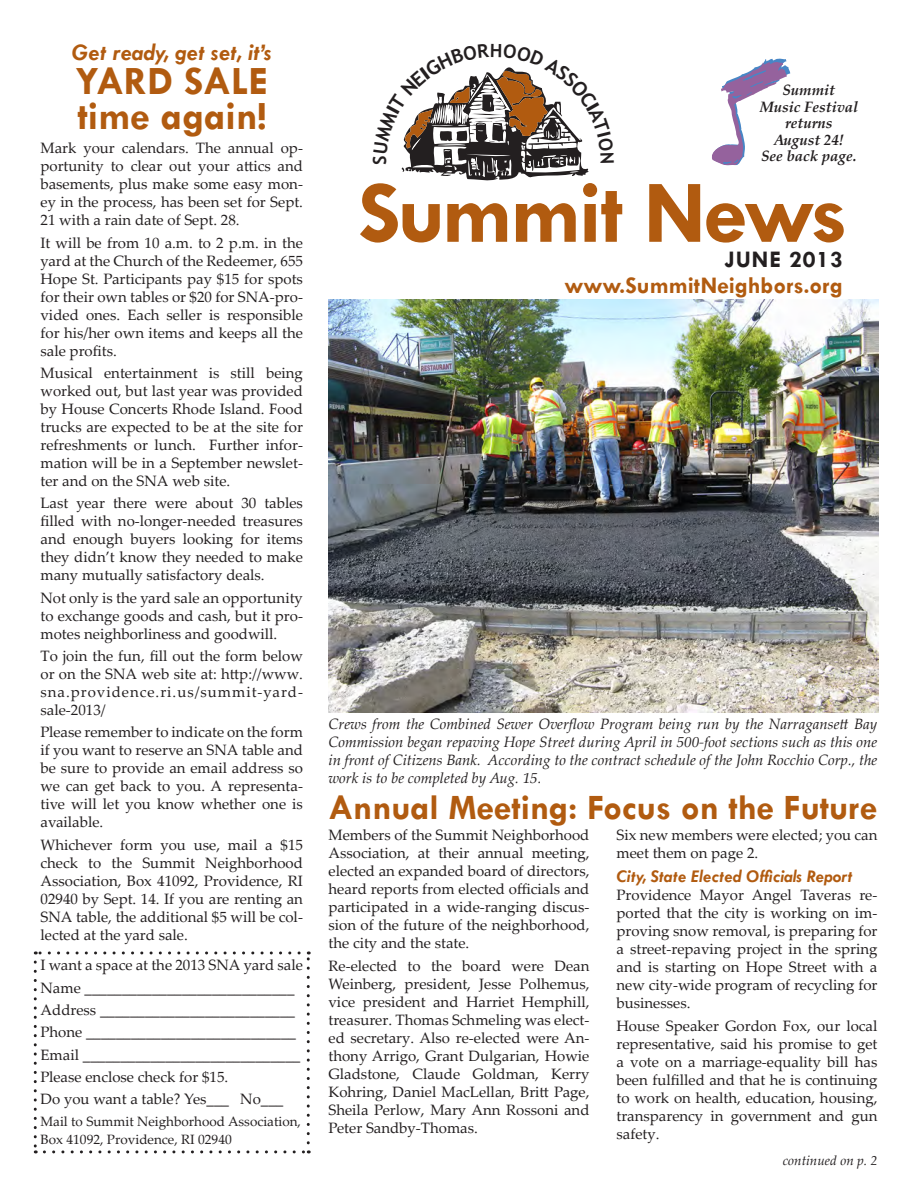
<style>
.page{position:relative;width:918px;height:1188px;background:#fff}
.page>*{position:absolute;margin:0;border:0;box-sizing:border-box;transform-origin:0 0}
.t1{font:700 90px "Tw Cen";letter-spacing:-.035em;color:#b15b10}
.headline{font:700 40.5px/34.5px "Tw Cen";color:#b15b10}
.headline-2{font:700 36px "Tw Cen";color:#b15b10}
.t2{font:700 24px "Tw Cen";color:#b15b10}
.headline-3{font:italic 700 24px "Tw Cen";color:#b15b10}
.t3{font:700 24px "Tw Cen";letter-spacing:.04em;color:#231f20}
.subhead{font:italic 700 18px "Tw Cen";color:#b15b10}
.body{font:15px/18px "Palatino Linotype";color:#231f20;text-align:justify}
.body-2{font:italic 15px/18px "Palatino Linotype";color:#231f20;text-align:justify}
.body-3{font:italic 700 15px "Palatino Linotype";color:#231f20}
.body-4{font:13.5px/18px "Palatino Linotype";color:#231f20}
.body-5{font:italic 13.5px "Palatino Linotype";color:#231f20}
</style>
<div class="page">
<svg style="left:34px;top:962px;width:3px;height:191px"></svg>
<svg style="left:44px;top:1150px;width:265px;height:3px"></svg>
<svg style="left:307px;top:951px;width:3px;height:192px"></svg>
<svg style="left:35px;top:951px;width:264px;height:3px"></svg>
<img style="left:328px;top:300px;width:551px;height:413px">
<svg style="left:712px;top:58px;width:78px;height:108px"></svg>
<svg style="left:401px;top:67px;width:188px;height:114px"></svg>
<p class="headline-3" style="left:72px;top:38px;width:202px">Get ready, get set, it’s</p>
<p class="headline" style="left:76px;top:63px;width:194px">YARD SALE time again!</p>
<p class="body" style="left:40px;top:139px;width:264px">Mark your calendars. The annual op&shy;portunity to clear out your attics and basements, plus make some easy mon&shy;ey in the process, has been set for Sept.<br>21 with a rain date of Sept. 28.</p>
<p class="body" style="left:40px;top:233px;width:264px">It will be from 10 a.m. to 2 p.m. in the yard at the Church of the Redeemer, 655<br>Hope St. Participants pay $15 for spots for their own tables or $20 for SNA-pro&shy;vided ones. Each seller is responsible for his/her own items and keeps all the sale profits.</p>
<p class="body" style="left:40px;top:363px;width:264px">Musical entertainment is still being worked out, but last year was provided by House Concerts Rhode Island. Food trucks are expected to be at the site for refreshments or lunch. Further infor&shy;mation will be in a September newslet&shy;ter and on the SNA web site.</p>
<p class="body" style="left:40px;top:494px;width:264px">Last year there were about 30 tables filled with no-longer-needed treasures and enough buyers looking for items they didn’t know they needed to make many mutually satisfactory deals.</p>
<p class="body" style="left:40px;top:588px;width:264px">Not only is the yard sale an opportunity to exchange goods and cash, but it pro&shy;motes neighborliness and goodwill.</p>
<p class="body" style="left:40px;top:646px;width:264px">To join the fun, fill out the form below or on the SNA web site at: http://www. sna.providence.ri.us/summit-yard&shy;sale-2013/</p>
<p class="body" style="left:40px;top:723px;width:264px">Please remember to indicate on the form if you want to reserve an SNA table and be sure to provide an email address so we can get back to you. A representa&shy;tive will let you know whether one is available.</p>
<p class="body" style="left:40px;top:835px;width:264px">Whichever form you use, mail a $15 check to the Summit Neighborhood Association, Box 41092, Providence, RI 02940 by Sept. 14. If you are renting an SNA table, the additional $5 will be col&shy;lected at the yard sale.</p>
<p class="body" style="left:616px;top:826px;width:263px">Six new members were elected; you can meet them on page 2.</p>
<p class="body-3" style="left:783px;top:80px;width:54px">Summit</p>
<p class="body-3" style="left:760px;top:96px;width:100px">Music Festival</p>
<p class="body-3" style="left:785px;top:113px;width:49px">returns</p>
<p class="body-3" style="left:774px;top:129px;width:72px">August 24!</p>
<p class="body-3" style="left:761px;top:146px;width:97px">See back page.</p>
<p class="t1" style="left:358px;top:159px;width:491px">Summit News</p>
<p class="t3" style="left:724px;top:245px;width:120px">JUNE 2013</p>
<p class="t2" style="left:564px;top:271px;width:280px">www.SummitNeighbors.org</p>
<p class="body-2" style="left:328px;top:714px;width:550px">Crews from the Combined Sewer Overflow Program being run by the Narragansett Bay Commission began repaving Hope Street during April in 500-foot sections such as this one in front of Citizens Bank. According to the contract schedule of the John Rocchio Corp., the work is to be completed by Aug. 15.</p>
<p class="headline-2" style="left:328px;top:786px;width:551px">Annual Meeting: Focus on the Future</p>
<p class="body" style="left:328px;top:826px;width:263px">Members of the Summit Neighborhood Association, at their annual meeting, elected an expanded board of directors, heard reports from elected officials and participated in a wide-ranging discus&shy;sion of the future of the neighborhood, the city and the state.</p>
<p class="body" style="left:328px;top:956px;width:263px">Re-elected to the board were Dean Weinberg, president, Jesse Polhemus, vice president and Harriet Hemphill, treasurer. Thomas Schmeling was elect&shy;ed secretary. Also re-elected were An&shy;thony Arrigo, Grant Dulgarian, Howie Gladstone, Claude Goldman, Kerry Kohring, Daniel MacLellan, Britt Page, Sheila Perlow, Mary Ann Rossoni and Peter Sandby-Thomas.</p>
<p class="subhead" style="left:616px;top:866px;width:238px">City, State Elected Officials Report</p>
<p class="body" style="left:616px;top:886px;width:263px">Providence Mayor Angel Taveras re&shy;ported that the city is working on im&shy;proving snow removal, is preparing for a street-repaving project in the spring and is starting on Hope Street with a new city-wide program of recycling for businesses.</p>
<p class="body" style="left:616px;top:1016px;width:263px">House Speaker Gordon Fox, our local representative, said his promise to get a vote on a marriage-equality bill has been fulfilled and that he is continuing to work on health, education, housing, transparency in government and gun safety.</p>
<p class="body" style="left:40px;top:956px;width:264px">I want a space at the 2013 SNA yard sale</p>
<p class="body" style="left:40px;top:978px;width:256px">Name ____________________________</p>
<p class="body" style="left:40px;top:1000px;width:256px">Address __________________________</p>
<p class="body" style="left:40px;top:1023px;width:257px">Phone ____________________________</p>
<p class="body" style="left:40px;top:1045px;width:261px">Email _____________________________</p>
<p class="body" style="left:40px;top:1067px;width:189px">Please enclose check for $15.</p>
<p class="body" style="left:40px;top:1089px;width:244px">Do you want a table? Yes___ No___</p>
<p class="body-4" style="left:40px;top:1112px;width:262px">Mail to Summit Neighborhood Association,<br>Box 41092, Providence, RI 02940</p>
<p class="body-5" style="left:783px;top:1150px;width:96px">continued on p. 2</p>
</div>
